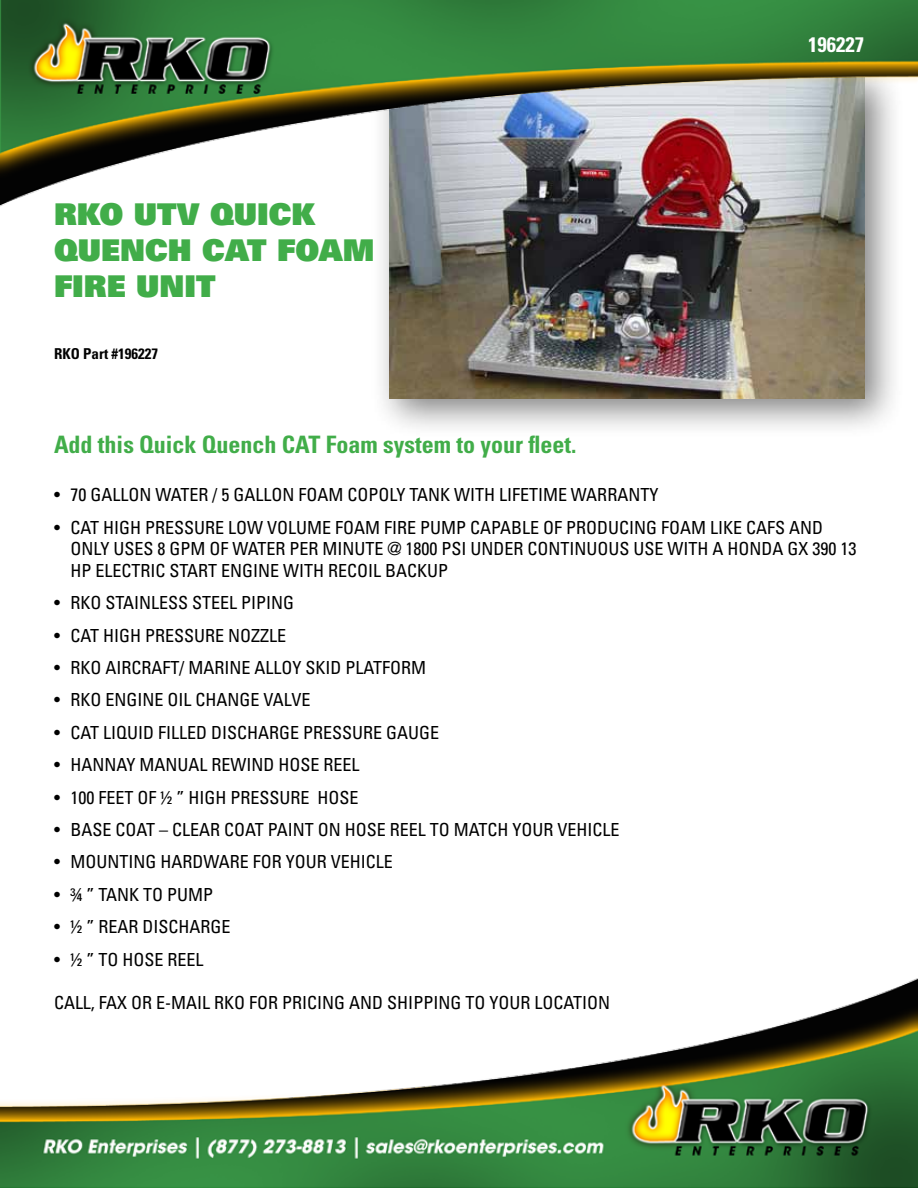
<style>
.page{position:relative;width:918px;height:1188px;background:#fff}
.page>*{position:absolute;margin:0;border:0;box-sizing:border-box;transform-origin:0 0}
.t1{font:30px/36px "Univers LT Std X Black";color:#41ad49}
.t2{font:700 condensed 24px "Univers LT Std";color:#41ad49}
.t3{font:700 condensed 21px "Univers LT Std";color:#fff}
.t4{font:condensed 18px/21.6px "Univers LT Std";color:#000}
.t5{font:700 condensed 15px "Univers LT Std";color:#000}
</style>
<div class="page">
<img style="left:0;top:0;width:918px;height:1188px">
<h1 class="t1" style="left:54px;top:195px;width:322px">RKO UTV QUICK<br>QUENCH CAT FOAM<br>FIRE UNIT</h1>
<p class="t5" style="left:54px;top:344px;width:106px">RKO Part #196227</p>
<h2 class="t2" style="left:54px;top:429px;width:524px">Add this Quick Quench CAT Foam system to your fleet.</h2>
<p class="t3" style="left:808px;top:32px;width:57px">196227</p>
<p class="t4" style="left:54px;top:484px;width:606px">• 70 GALLON WATER / 5 GALLON FOAM COPOLY TANK WITH LIFETIME WARRANTY</p>
<p class="t4" style="left:71px;top:516px;width:788px;text-indent:-17px">• CAT HIGH PRESSURE LOW VOLUME FOAM FIRE PUMP CAPABLE OF PRODUCING FOAM LIKE CAFS AND<br>ONLY USES 8 GPM OF WATER PER MINUTE @ 1800 PSI UNDER CONTINUOUS USE WITH A HONDA GX 390 13<br>HP ELECTRIC START ENGINE WITH RECOIL BACKUP</p>
<p class="t4" style="left:54px;top:592px;width:242px">• RKO STAINLESS STEEL PIPING</p>
<p class="t4" style="left:54px;top:624px;width:234px">• CAT HIGH PRESSURE NOZZLE</p>
<p class="t4" style="left:54px;top:657px;width:374px">• RKO AIRCRAFT/ MARINE ALLOY SKID PLATFORM</p>
<p class="t4" style="left:54px;top:689px;width:258px">• RKO ENGINE OIL CHANGE VALVE</p>
<p class="t4" style="left:54px;top:721px;width:387px">• CAT LIQUID FILLED DISCHARGE PRESSURE GAUGE</p>
<p class="t4" style="left:54px;top:754px;width:307px">• HANNAY MANUAL REWIND HOSE REEL</p>
<p class="t4" style="left:54px;top:786px;width:306px">• 100 FEET OF ½ ” HIGH PRESSURE HOSE</p>
<p class="t4" style="left:54px;top:819px;width:567px">• BASE COAT – CLEAR COAT PAINT ON HOSE REEL TO MATCH YOUR VEHICLE</p>
<p class="t4" style="left:54px;top:851px;width:340px">• MOUNTING HARDWARE FOR YOUR VEHICLE</p>
<p class="t4" style="left:54px;top:883px;width:161px">• ¾ ” TANK TO PUMP</p>
<p class="t4" style="left:54px;top:916px;width:178px">• ½ ” REAR DISCHARGE</p>
<p class="t4" style="left:54px;top:948px;width:151px">• ½ ” TO HOSE REEL</p>
<p class="t4" style="left:54px;top:991px;width:50px">CALL, FAXORE</p>
<p class="t4" style="left:165px;top:991px;width:15px">-MAIL</p>
<p class="t4" style="left:214px;top:991px;width:41px">RKO FORPRICINGANDSHIPPINGTOYOURLOCATION</p>
</div>
